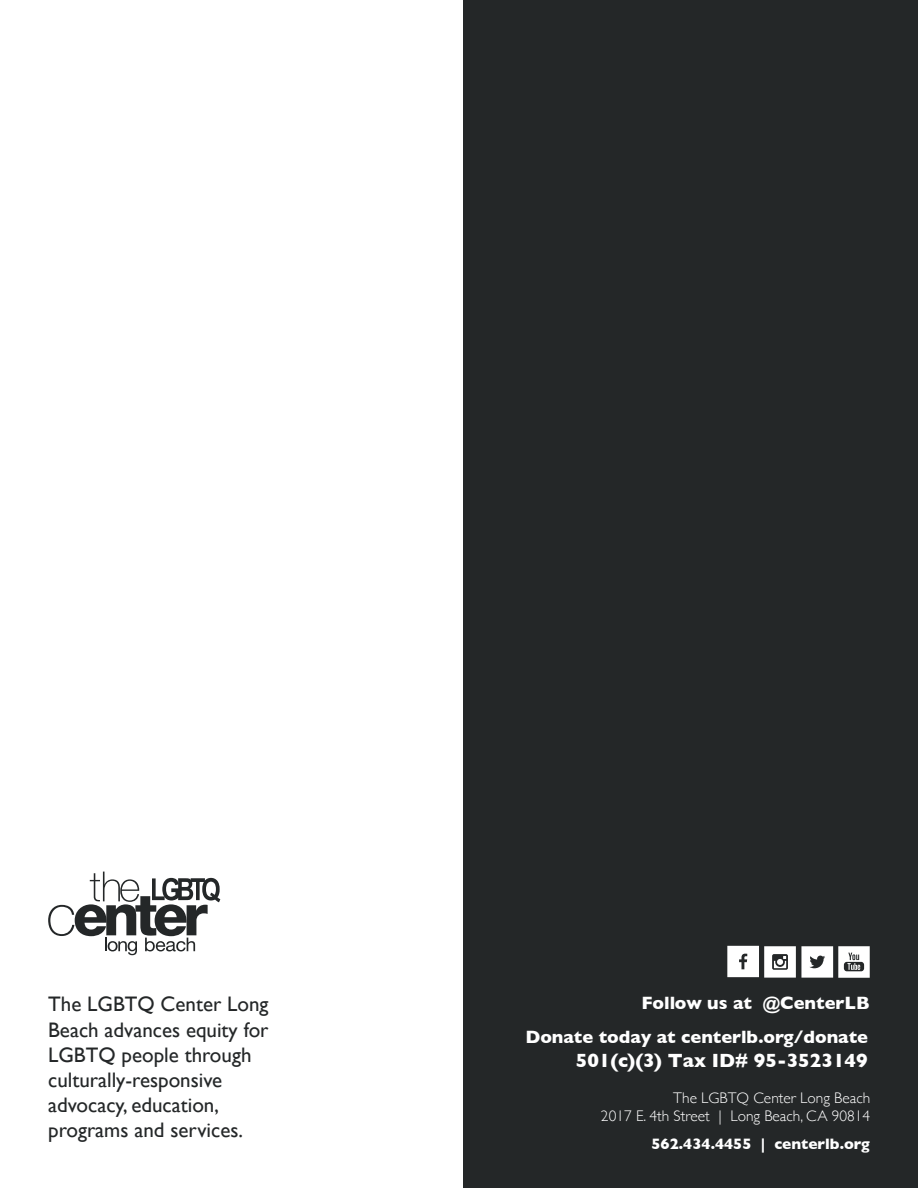
<style>
.page{position:relative;width:918px;height:1188px;background:#fff}
.page>*{position:absolute;margin:0;border:0;box-sizing:border-box;transform-origin:0 0}
.t1{font:21px/25.2px "Gill Sans";color:#242728}
.t2{font:700 19.5px "Gill Sans";color:#fff}
.t3{font:700 18.15px/33.3px "Gill Sans";color:#fff;text-align:right}
.t4{font:300 15.45px/18.5px "Gill Sans";color:#fff;text-align:right}
.t5{font:700 15.45px "Gill Sans";color:#fff}
</style>
<div class="page">
<div style="left:463px;top:0;width:455px;height:1188px;background:#242728"></div>
<svg style="left:48px;top:872px;width:172px;height:83px"></svg>
<svg style="left:727px;top:946px;width:143px;height:32px"></svg>
<p class="t1" style="left:48px;top:991px;width:222px">The LGBTQ Center Long<br>Beach advances equity for<br>LGBTQ people through culturally-responsive advocacy, education, programs and services.</p>
<p class="t3" style="left:525px;top:986px;width:346px">Follow us at @CenterLB<br>Donate today at centerlb.org/donate</p>
<p class="t2" style="left:576px;top:1044px;width:293px">501(c)(3) Tax ID# 95-3523149</p>
<p class="t4" style="left:601px;top:1088px;width:271px">The LGBTQ Center Long Beach<br>2017 E. 4th Street | Long Beach, CA 90814</p>
<p class="t5" style="left:652px;top:1131px;width:220px">562.434.4455 | centerlb.org</p>
</div>
